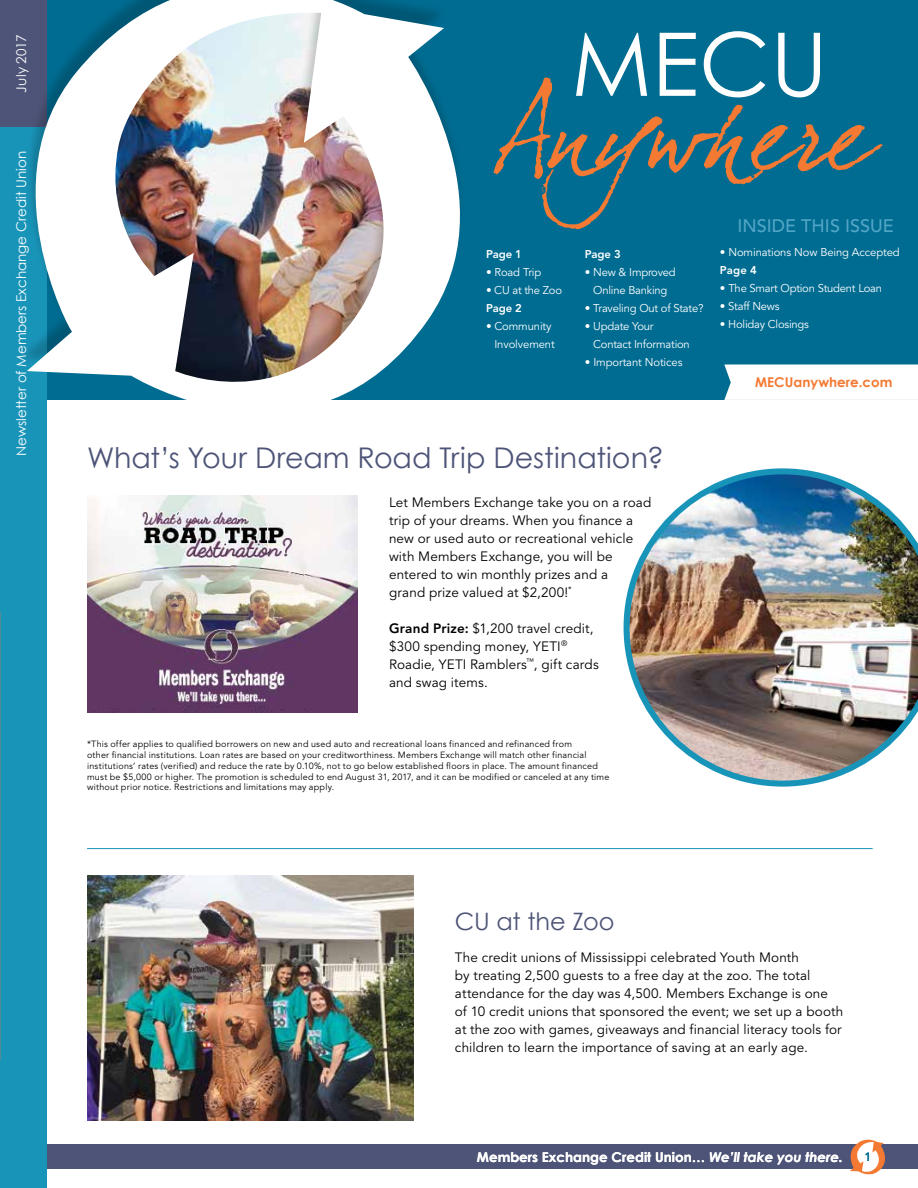
<style>
.page{position:relative;width:918px;height:1188px;background:#fff}
.page>*{position:absolute;margin:0;border:0;box-sizing:border-box;transform-origin:0 0}
.t1{font:87.75px "Century Gothic";color:#fff}
.t2{font:28.5px "Century Gothic";color:#4d5477}
.t3{font:24px "Century Gothic";letter-spacing:-.005em;color:#4d5477}
.t4{font:500 18px "Avenir";color:#52a5c6}
.t5{font:13.5px/18px "Avenir";letter-spacing:.01em;color:#000}
.t6{font:700 13.5px "Century Gothic";color:#fff}
.t7{font:13.5px "Century Gothic";color:#fff}
.t8{font:700 13.5px "Century Gothic";color:#f47932}
.t9{font:13.5px "Century Gothic";letter-spacing:.02em;color:#fff}
.t10{font:500 12px "Avenir";color:#006c91}
.t11{font:11.25px/18px "Avenir";letter-spacing:-.02em;color:#fff;text-align:right}
.t12{font:800 11.25px "Avenir";letter-spacing:-.01em;color:#fff}
.t13{font:9px/10.8px "Avenir";letter-spacing:.025em;color:#000}
.s1{font-weight:800}
.s2{font-style:italic}
</style>
<div class="page">
<div style="left:24px;top:0;width:894px;height:400px;background:#006c91"></div>
<div style="left:40px;top:1144px;width:878px;height:25px;background:#4d5477"></div>
<div style="left:0;top:0;width:46px;height:129px;background:#4d5477"></div>
<div style="left:0;top:128px;width:46px;height:1060px;background:#1994b9"></div>
<svg style="left:850px;top:1139px;width:35px;height:36px"></svg>
<svg style="left:510px;top:77px;width:373px;height:152px"></svg>
<svg style="left:724px;top:364px;width:194px;height:36px;background:#f6fafb"></svg>
<img style="left:21px;top:0;width:489px;height:487px">
<img style="left:87px;top:496px;width:270px;height:216px">
<hr style="left:87px;top:848px;width:786px;height:1px;background:#1994b9">
<img style="left:624px;top:468px;width:294px;height:319px">
<img style="left:88px;top:876px;width:325px;height:245px">
<p class="t9" style="left:13px;top:93px;width:60px;rotate:-90deg">July 2017</p>
<p class="t7" style="left:13px;top:456px;width:306px;rotate:-90deg">Newsletter of Members Exchange Credit Union</p>
<h1 class="t1" style="left:571px;top:11px;width:258px">MECU</h1>
<p class="t12" style="left:486px;top:247px;width:37px">Page 1</p>
<p class="t11" style="left:486px;top:263px;width:57px">• Road Trip</p>
<p class="t11" style="left:486px;top:281px;width:78px">• CU at the Zoo</p>
<p class="t12" style="left:486px;top:301px;width:37px">Page 2</p>
<p class="t11" style="left:486px;top:317px;width:70px">• Community<br>Involvement</p>
<p class="t12" style="left:585px;top:247px;width:37px">Page 3</p>
<p class="t11" style="left:585px;top:263px;width:92px;text-align:center">• New &amp; Improved<br>Online Banking</p>
<p class="t11" style="left:585px;top:299px;width:120px">• Traveling Out of State?</p>
<p class="t11" style="left:593px;top:317px;width:98px;text-align:left;text-indent:-8px">• Update Your<br>Contact Information</p>
<p class="t11" style="left:585px;top:353px;width:99px">• Important Notices</p>
<h3 class="t4" style="left:738px;top:215px;width:158px">INSIDE THIS ISSUE</h3>
<p class="t11" style="left:720px;top:244px;width:181px">• Nominations Now Being Accepted</p>
<p class="t12" style="left:720px;top:264px;width:39px">Page 4</p>
<p class="t11" style="left:720px;top:280px;width:164px">• The Smart Option Student Loan</p>
<p class="t11" style="left:720px;top:298px;width:61px">• Staff News</p>
<p class="t11" style="left:720px;top:316px;width:91px">• Holiday Closings</p>
<p class="t8" style="left:755px;top:373px;width:139px">MECUanywhere.com</p>
<h2 class="t2" style="left:87px;top:440px;width:578px">What’s Your Dream Road Trip Destination?</h2>
<p class="t5" style="left:389px;top:493px;width:264px">Let Members Exchange take you on a road trip of your dreams. When you finance a new or used auto or recreational vehicle with Members Exchange, you will be entered to win monthly prizes and a<br>grand prize valued at $2,200!<sup>*</sup></p>
<p class="t5" style="left:389px;top:619px;width:211px"><span class="s1">Grand Prize:</span> $1,200 travel credit, $300 spending money, YETI<sup>®<br></sup>Roadie, YETI Ramblers<sup>™</sup>, gift cards and swag items.</p>
<p class="t13" style="left:87px;top:739px;width:524px">*This offer applies to qualified borrowers on new and used auto and recreational loans financed and refinanced from<br>other financial institutions. Loan rates are based on your creditworthiness. Members Exchange will match other financial institutions’ rates (verified) and reduce the rate by 0.10%, not to go below established floors in place. The amount financed must be $5,000 or higher. The promotion is scheduled to end August 31, 2017, and it can be modified or canceled at any time without prior notice. Restrictions and limitations may apply.</p>
<h3 class="t3" style="left:455px;top:907px;width:161px">CU at the Zoo</h3>
<p class="t5" style="left:455px;top:948px;width:390px">The credit unions of Mississippi celebrated Youth Month<br>by treating 2,500 guests to a free day at the zoo. The total attendance for the day was 4,500. Members Exchange is one of 10 credit unions that sponsored the event; we set up a booth at the zoo with games, giveaways and financial literacy tools for children to learn the importance of saving at an early age.</p>
<p class="t6" style="left:477px;top:1148px;width:368px">Members Exchange Credit Union… <span class="s2">We’ll take you there.</span></p>
<p class="t10" style="left:865px;top:1150px;width:8px">1</p>
</div>
